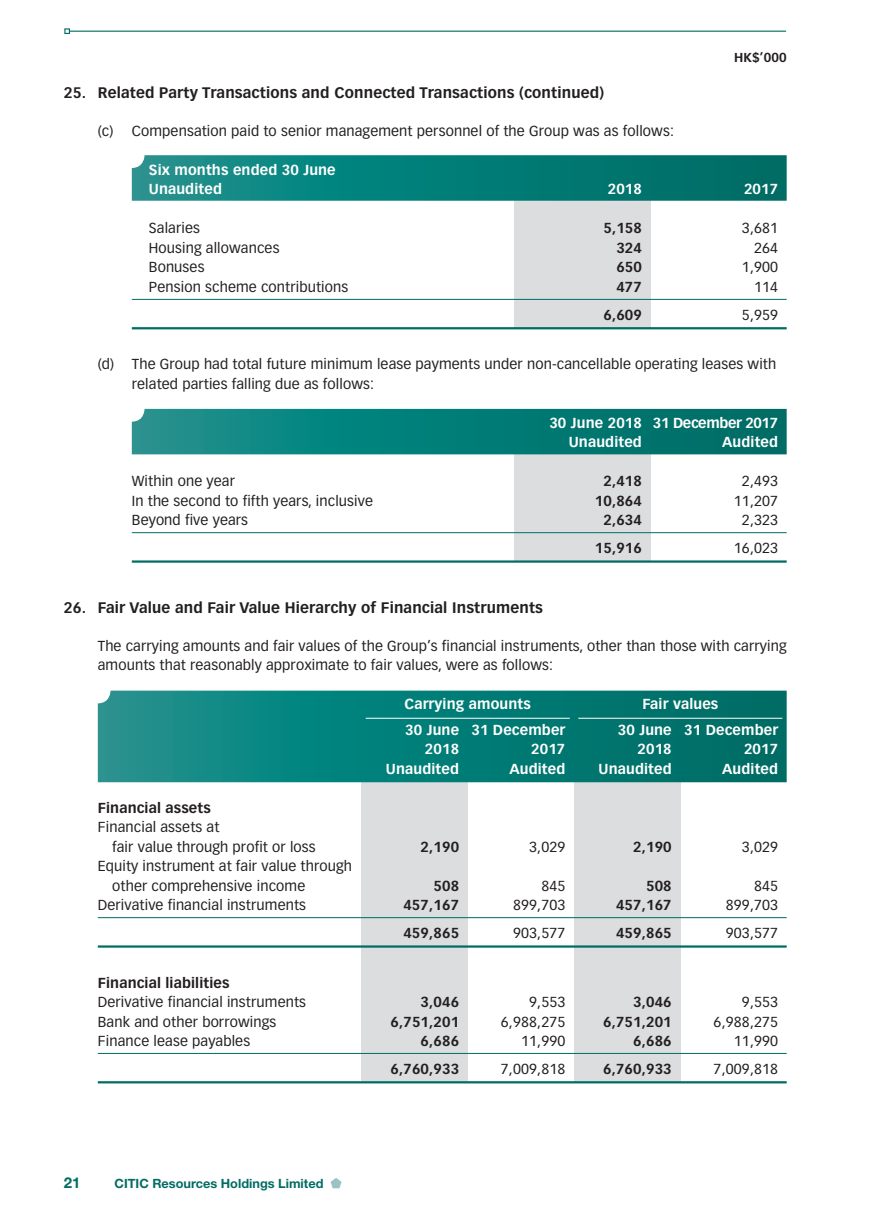
<style>
.page{position:relative;width:893px;height:1212px;background:#fff}
.page>*{position:absolute;margin:0;border:0;box-sizing:border-box;transform-origin:0 0}
.Subhead_3{font:700 15px "Vectora LT Std";letter-spacing:.01em;color:#231f20}
.t1{font:700 15px "Helvetica Neue LT Std";color:#006c64}
.Body_Text{font:14.25px/19.5px "Vectora LT Std";letter-spacing:.01em;color:#231f20}
.Table_1_Colume{font:14.25px "Vectora LT Std";letter-spacing:.01em;color:#231f20}
.Table_2_Colume{font:14.25px "Vectora LT Std";letter-spacing:.01em;color:#231f20}
.Table_1_Colume-2{font:700 14.25px "Vectora LT Std";letter-spacing:.01em;color:#231f20}
.Table_1_Colume-3{font:700 14.25px "Vectora LT Std";letter-spacing:.01em;color:#fff}
.Table_2_Colume-2{font:700 14.25px "Vectora LT Std";letter-spacing:.01em;color:#fff}
.Table_2_Colume-3{font:700 14.25px "Vectora LT Std";letter-spacing:.01em;color:#231f20}
.Table_2_Colume-4{font:700 14.25px "Vectora LT Std";letter-spacing:-.025em;color:#fff}
.t2{font:700 12.75px "Helvetica Neue LT Std";color:#006c64}
.Date{font:700 12.75px "Vectora LT Std";color:#231f20}
</style>
<div class="page">
<hr style="left:69px;top:31px;width:717px;height:1px;background:#006c64">
<svg style="left:64px;top:28px;width:6px;height:6px"></svg>
<svg style="left:331px;top:1178px;width:11px;height:10px"></svg>
<div style="left:574px;top:741px;width:106px;height:341px;background:#dcdddf"></div>
<div style="left:361px;top:741px;width:107px;height:341px;background:#dcdddf"></div>
<svg style="left:98px;top:691px;width:689px;height:91px;background:#077e78"></svg>
<div style="left:514px;top:174px;width:137px;height:154px;background:#dcdddf"></div>
<div style="left:514px;top:428px;width:137px;height:134px;background:#dcdddf"></div>
<svg style="left:132px;top:155px;width:655px;height:46px;background:#0a7f79"></svg>
<svg style="left:132px;top:409px;width:655px;height:45px;background:#077e78"></svg>
<hr style="left:132px;top:299px;width:655px;height:1px;background:#006c64">
<hr style="left:132px;top:327px;width:655px;height:2px;background:#006c64">
<hr style="left:132px;top:532px;width:655px;height:1px;background:#006c64">
<hr style="left:132px;top:560px;width:655px;height:3px;background:#006c64">
<hr style="left:98px;top:917px;width:689px;height:1px;background:#006c64">
<hr style="left:98px;top:945px;width:689px;height:3px;background:#006c64">
<hr style="left:98px;top:1053px;width:689px;height:1px;background:#006c64">
<hr style="left:98px;top:1081px;width:689px;height:2px;background:#006c64">
<hr style="left:366px;top:718px;width:204px;height:1px;background:#fff">
<hr style="left:578px;top:718px;width:204px;height:1px;background:#fff">
<p class="Date" style="left:734px;top:49px;width:54px">HK$’000</p>
<p class="Subhead_3" style="left:64px;top:83px;width:542px">25. Related Party Transactions and Connected Transactions (continued)</p>
<p class="Body_Text" style="left:98px;top:121px;width:578px">(c) Compensation paid to senior management personnel of the Group was as follows:</p>
<p class="Table_2_Colume-2" style="left:149px;top:161px;width:188px">Six months ended 30 June</p>
<p class="Table_2_Colume-2" style="left:149px;top:181px;width:75px">Unaudited</p>
<p class="Table_2_Colume-2" style="left:608px;top:181px;width:36px">2018</p>
<p class="Table_2_Colume-2" style="left:744px;top:181px;width:36px">2017</p>
<p class="Table_2_Colume" style="left:149px;top:220px;width:53px">Salaries</p>
<p class="Table_2_Colume-3" style="left:603px;top:220px;width:40px">5,158</p>
<p class="Table_2_Colume" style="left:742px;top:220px;width:38px">3,681</p>
<p class="Table_2_Colume" style="left:149px;top:240px;width:132px">Housing allowances</p>
<p class="Table_2_Colume-3" style="left:616px;top:239px;width:27px">324</p>
<p class="Table_2_Colume" style="left:754px;top:240px;width:26px">264</p>
<p class="Table_2_Colume" style="left:149px;top:259px;width:57px">Bonuses</p>
<p class="Table_2_Colume-3" style="left:616px;top:259px;width:27px">650</p>
<p class="Table_2_Colume" style="left:742px;top:259px;width:38px">1,900</p>
<p class="Table_2_Colume" style="left:149px;top:279px;width:201px">Pension scheme contributions</p>
<p class="Table_2_Colume-3" style="left:616px;top:278px;width:27px">477</p>
<p class="Table_2_Colume" style="left:754px;top:279px;width:26px">114</p>
<p class="Table_2_Colume-3" style="left:603px;top:306px;width:40px">6,609</p>
<p class="Table_2_Colume" style="left:742px;top:307px;width:38px">5,959</p>
<p class="Body_Text" style="left:132px;top:355px;width:646px;text-indent:-34px">(d) The Group had total future minimum lease payments under non-cancellable operating leases with related parties falling due as follows:</p>
<p class="Table_2_Colume-4" style="left:549px;top:414px;width:230px">30 June 2018 31 December 2017</p>
<p class="Table_2_Colume-2" style="left:569px;top:433px;width:75px">Unaudited</p>
<p class="Table_2_Colume-2" style="left:722px;top:433px;width:58px">Audited</p>
<p class="Table_2_Colume" style="left:132px;top:473px;width:105px">Within one year</p>
<p class="Table_2_Colume-3" style="left:603px;top:472px;width:40px">2,418</p>
<p class="Table_2_Colume" style="left:742px;top:473px;width:38px">2,493</p>
<p class="Table_2_Colume" style="left:132px;top:492px;width:243px">In the second to fifth years, inclusive</p>
<p class="Table_2_Colume-3" style="left:595px;top:492px;width:49px">10,864</p>
<p class="Table_2_Colume" style="left:734px;top:492px;width:46px">11,207</p>
<p class="Table_2_Colume" style="left:132px;top:512px;width:118px">Beyond five years</p>
<p class="Table_2_Colume-3" style="left:603px;top:511px;width:40px">2,634</p>
<p class="Table_2_Colume" style="left:742px;top:512px;width:38px">2,323</p>
<p class="Table_2_Colume-3" style="left:595px;top:540px;width:49px">15,916</p>
<p class="Table_2_Colume" style="left:734px;top:540px;width:46px">16,023</p>
<p class="Subhead_3" style="left:64px;top:598px;width:481px">26. Fair Value and Fair Value Hierarchy of Financial Instruments</p>
<p class="Body_Text" style="left:98px;top:636px;width:690px">The carrying amounts and fair values of the Group’s financial instruments, other than those with carrying amounts that reasonably approximate to fair values, were as follows:</p>
<p class="Table_1_Colume-3" style="left:404px;top:696px;width:128px">Carrying amounts</p>
<p class="Table_1_Colume-3" style="left:642px;top:696px;width:78px">Fair values</p>
<p class="Table_1_Colume-3" style="left:405px;top:721px;width:162px">30 June 31 December</p>
<p class="Table_1_Colume-3" style="left:618px;top:721px;width:162px">30 June 31 December</p>
<p class="Table_1_Colume-3" style="left:425px;top:740px;width:36px">2018</p>
<p class="Table_1_Colume-3" style="left:531px;top:740px;width:36px">2017</p>
<p class="Table_1_Colume-3" style="left:638px;top:740px;width:36px">2018</p>
<p class="Table_1_Colume-3" style="left:744px;top:740px;width:36px">2017</p>
<p class="Table_1_Colume-3" style="left:386px;top:760px;width:75px">Unaudited</p>
<p class="Table_1_Colume-3" style="left:509px;top:760px;width:58px">Audited</p>
<p class="Table_1_Colume-3" style="left:598px;top:760px;width:75px">Unaudited</p>
<p class="Table_1_Colume-3" style="left:722px;top:760px;width:58px">Audited</p>
<p class="Table_1_Colume-2" style="left:98px;top:799px;width:114px">Financial assets</p>
<p class="Table_1_Colume" style="left:98px;top:819px;width:123px">Financial assets at</p>
<p class="Table_1_Colume" style="left:112px;top:838px;width:205px">fair value through profit or loss</p>
<p class="Table_1_Colume-2" style="left:421px;top:838px;width:40px">2,190</p>
<p class="Table_1_Colume" style="left:529px;top:838px;width:38px">3,029</p>
<p class="Table_1_Colume-2" style="left:633px;top:838px;width:40px">2,190</p>
<p class="Table_1_Colume" style="left:742px;top:838px;width:38px">3,029</p>
<p class="Table_1_Colume" style="left:98px;top:858px;width:256px">Equity instrument at fair value through</p>
<p class="Table_1_Colume" style="left:112px;top:877px;width:195px">other comprehensive income</p>
<p class="Table_1_Colume-2" style="left:433px;top:877px;width:27px">508</p>
<p class="Table_1_Colume" style="left:541px;top:877px;width:26px">845</p>
<p class="Table_1_Colume-2" style="left:646px;top:877px;width:27px">508</p>
<p class="Table_1_Colume" style="left:754px;top:877px;width:26px">845</p>
<p class="Table_1_Colume" style="left:98px;top:897px;width:210px">Derivative financial instruments</p>
<p class="Table_1_Colume-2" style="left:403px;top:896px;width:57px">457,167</p>
<p class="Table_1_Colume" style="left:513px;top:897px;width:54px">899,703</p>
<p class="Table_1_Colume-2" style="left:616px;top:896px;width:57px">457,167</p>
<p class="Table_1_Colume" style="left:726px;top:897px;width:54px">899,703</p>
<p class="Table_1_Colume-2" style="left:403px;top:925px;width:57px">459,865</p>
<p class="Table_1_Colume" style="left:513px;top:925px;width:54px">903,577</p>
<p class="Table_1_Colume-2" style="left:616px;top:925px;width:57px">459,865</p>
<p class="Table_1_Colume" style="left:726px;top:925px;width:54px">903,577</p>
<p class="Table_1_Colume-2" style="left:98px;top:974px;width:133px">Financial liabilities</p>
<p class="Table_1_Colume" style="left:98px;top:993px;width:210px">Derivative financial instruments</p>
<p class="Table_1_Colume-2" style="left:421px;top:993px;width:40px">3,046</p>
<p class="Table_1_Colume" style="left:529px;top:993px;width:38px">9,553</p>
<p class="Table_1_Colume-2" style="left:633px;top:993px;width:40px">3,046</p>
<p class="Table_1_Colume" style="left:742px;top:993px;width:38px">9,553</p>
<p class="Table_1_Colume" style="left:98px;top:1013px;width:180px">Bank and other borrowings</p>
<p class="Table_1_Colume-2" style="left:390px;top:1013px;width:70px">6,751,201</p>
<p class="Table_1_Colume" style="left:501px;top:1013px;width:66px">6,988,275</p>
<p class="Table_1_Colume-2" style="left:603px;top:1013px;width:70px">6,751,201</p>
<p class="Table_1_Colume" style="left:714px;top:1013px;width:66px">6,988,275</p>
<p class="Table_1_Colume" style="left:98px;top:1032px;width:154px">Finance lease payables</p>
<p class="Table_1_Colume-2" style="left:421px;top:1032px;width:40px">6,686</p>
<p class="Table_1_Colume" style="left:521px;top:1032px;width:46px">11,990</p>
<p class="Table_1_Colume-2" style="left:633px;top:1032px;width:40px">6,686</p>
<p class="Table_1_Colume" style="left:734px;top:1032px;width:46px">11,990</p>
<p class="Table_1_Colume-2" style="left:390px;top:1060px;width:70px">6,760,933</p>
<p class="Table_1_Colume" style="left:501px;top:1061px;width:66px">7,009,818</p>
<p class="Table_1_Colume-2" style="left:603px;top:1060px;width:70px">6,760,933</p>
<p class="Table_1_Colume" style="left:714px;top:1061px;width:66px">7,009,818</p>
<p class="t1" style="left:64px;top:1173px;width:18px">21</p>
<p class="t2" style="left:115px;top:1176px;width:210px">CITIC Resources Holdings Limited</p>
</div>
